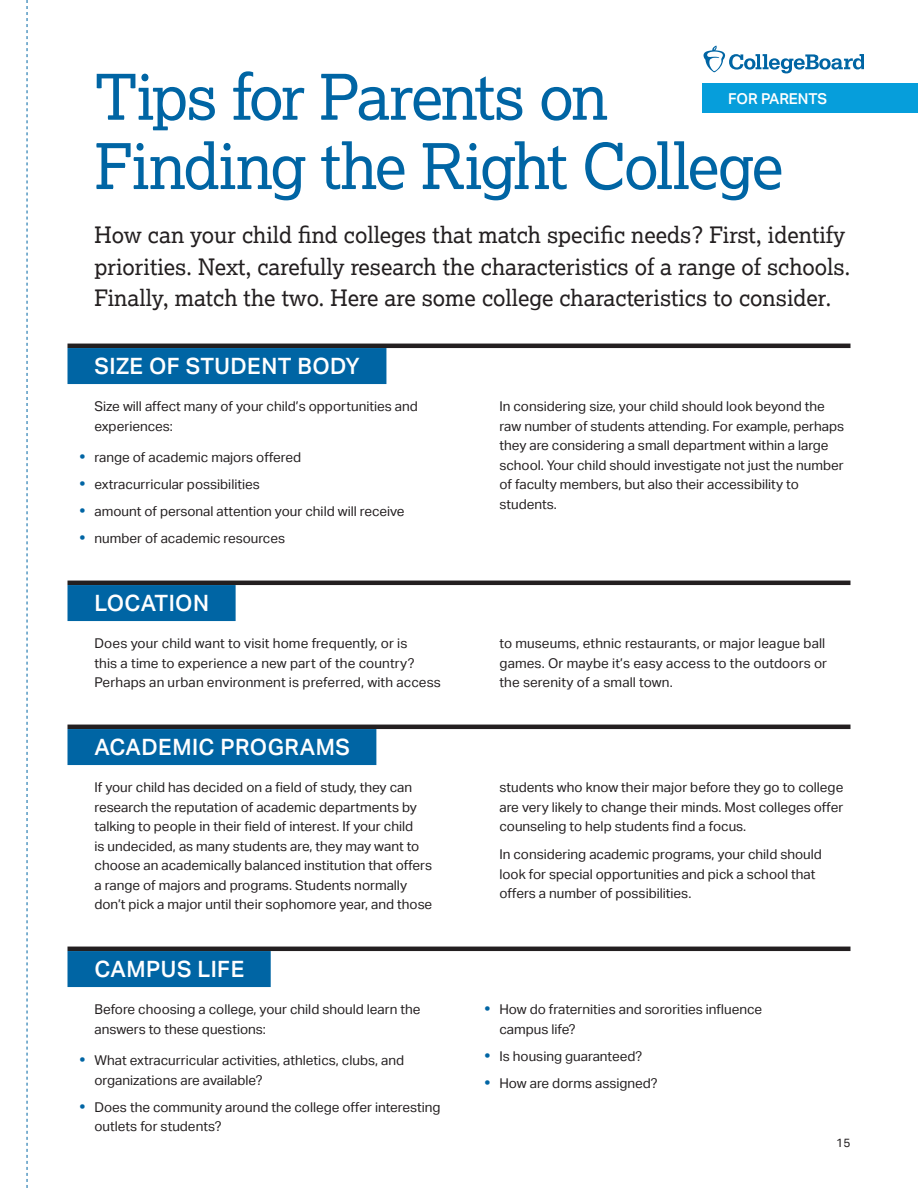
<style>
.page{position:relative;width:918px;height:1188px;background:#fff}
.page>*{position:absolute;margin:0;border:0;box-sizing:border-box;transform-origin:0 0}
.t1{font:63px/69.3px "Lexia";letter-spacing:-.04em;color:#0065a4}
.t2{font:22.5px/31.5px "Lexia";color:#231f20}
.t3{font:500 22.5px "Aktiv Grotesk";letter-spacing:.02em;color:#fff}
.t4{font:500 15px "Aktiv Grotesk";letter-spacing:-.01em;color:#fff}
.t5{font:13.5px/19.5px "Aktiv Grotesk";color:#231f20}
.t6{font:12px "Aktiv Grotesk";color:#231f20}
.s1{font-weight:700;font-size:15px;color:#0065a4}
</style>
<div class="page">
<svg style="left:704px;top:46px;width:160px;height:27px"></svg>
<svg style="left:27px;top:0;width:1px;height:1188px"></svg>
<hr style="left:68px;top:947px;width:782px;height:4px;background:#231f20">
<hr style="left:68px;top:725px;width:782px;height:4px;background:#231f20">
<hr style="left:68px;top:581px;width:782px;height:4px;background:#231f20">
<hr style="left:68px;top:344px;width:782px;height:4px;background:#231f20">
<div style="left:702px;top:83px;width:216px;height:30px;background:#069edb"></div>
<div style="left:68px;top:348px;width:318px;height:36px;background:#0065a4"></div>
<div style="left:68px;top:585px;width:168px;height:36px;background:#0065a4"></div>
<div style="left:68px;top:729px;width:308px;height:36px;background:#0065a4"></div>
<div style="left:68px;top:951px;width:203px;height:36px;background:#0065a4"></div>
<h2 class="t1" style="left:94px;top:61px;width:691px">Tips for Parents on<br>Finding the Right College</h2>
<p class="t4" style="left:728px;top:90px;width:101px">FOR PARENTS</p>
<p class="t2" style="left:94px;top:219px;width:757px">How can your child find colleges that match specific needs? First, identify priorities. Next, carefully research the characteristics of a range of schools.<br>Finally, match the two. Here are some college characteristics to consider.</p>
<h3 class="t3" style="left:94px;top:353px;width:267px">SIZE OF STUDENT BODY</h3>
<p class="t5" style="left:94px;top:397px;width:325px">Size will affect many of your child’s opportunities and experiences:</p>
<p class="t5" style="left:79px;top:448px;width:223px"><span class="s1">•</span> range of academic majors offered</p>
<p class="t5" style="left:79px;top:475px;width:182px"><span class="s1">•</span> extracurricular possibilities</p>
<p class="t5" style="left:79px;top:502px;width:327px"><span class="s1">•</span> amount of personal attention your child will receive</p>
<p class="t5" style="left:79px;top:529px;width:207px"><span class="s1">•</span> number of academic resources</p>
<p class="t5" style="left:500px;top:397px;width:346px">In considering size, your child should look beyond the raw number of students attending. For example, perhaps they are considering a small department within a large school. Your child should investigate not just the number of faculty members, but also their accessibility to students.</p>
<h3 class="t3" style="left:94px;top:590px;width:116px">LOCATION</h3>
<p class="t5" style="left:94px;top:634px;width:314px">Does your child want to visit home frequently, or is</p>
<p class="t5" style="left:500px;top:634px;width:327px">to museums, ethnic restaurants, or major league ball</p>
<p class="t5" style="left:94px;top:653px;width:322px">this a time to experience a new part of the country?</p>
<p class="t5" style="left:500px;top:653px;width:329px">games. Or maybe it’s easy access to the outdoors or</p>
<p class="t5" style="left:94px;top:673px;width:348px">Perhaps an urban environment is preferred, with access</p>
<p class="t5" style="left:500px;top:673px;width:175px">the serenity of a small town.</p>
<h3 class="t3" style="left:94px;top:734px;width:257px">ACADEMIC PROGRAMS</h3>
<p class="t5" style="left:94px;top:778px;width:339px">If your child has decided on a field of study, they can research the reputation of academic departments by talking to people in their field of interest. If your child<br>is undecided, as many students are, they may want to choose an academically balanced institution that offers a range of majors and programs. Students normally don’t pick a major until their sophomore year, and those</p>
<p class="t5" style="left:500px;top:778px;width:345px;text-align:justify">students who know their major before they go to college are very likely to change their minds. Most colleges offer counseling to help students find a focus.</p>
<p class="t5" style="left:500px;top:845px;width:324px">In considering academic programs, your child should look for special opportunities and pick a school that offers a number of possibilities.</p>
<h3 class="t3" style="left:94px;top:956px;width:151px">CAMPUS LIFE</h3>
<p class="t5" style="left:94px;top:1000px;width:328px">Before choosing a college, your child should learn the answers to these questions:</p>
<p class="t5" style="left:500px;top:1000px;width:264px;text-indent:-15px"><span class="s1">•</span> How do fraternities and sororities influence campus life?</p>
<p class="t5" style="left:94px;top:1051px;width:311px;text-indent:-15px"><span class="s1">•</span> What extracurricular activities, athletics, clubs, and organizations are available?</p>
<p class="t5" style="left:94px;top:1097px;width:348px;text-indent:-15px"><span class="s1">•</span> Does the community around the college offer interesting outlets for students?</p>
<p class="t5" style="left:484px;top:1046px;width:159px"><span class="s1">•</span> Is housing guaranteed?</p>
<p class="t5" style="left:484px;top:1073px;width:175px"><span class="s1">•</span> How are dorms assigned?</p>
<p class="t6" style="left:836px;top:1136px;width:16px">15</p>
</div>
